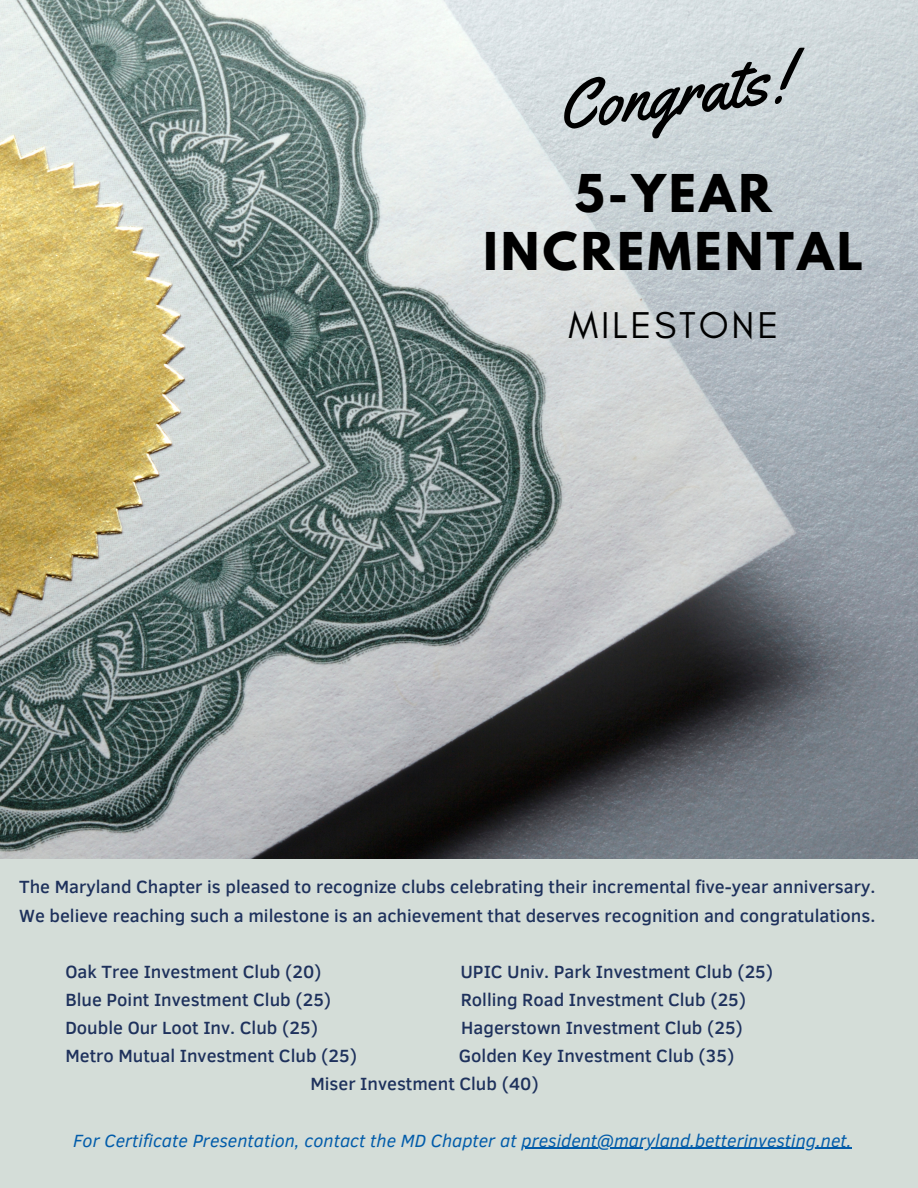
<style>
.page{position:relative;width:918px;height:1188px;background:#fff}
.page>*{position:absolute;margin:0;border:0;box-sizing:border-box;transform-origin:0 0}
.t1{font:68.7px "Yellowtail";color:#000}
.t2{font:700 46.2px/57.3px "League Spartan";letter-spacing:.075em;color:#000;text-align:center}
.t3{font:38.1px "Glacial Indifference";letter-spacing:.075em;color:#000}
.t4{font:500 18.15px/28.2px "Clear Sans";color:#1e315c}
.t5{font:italic 18.15px "Clear Sans";color:#025caa}
</style>
<div class="page">
<img style="left:0;top:0;width:918px;height:860px">
<div style="left:0;top:860px;width:918px;height:328px;background:#d4ddd8"></div>
<hr style="left:522px;top:1148px;width:330px;height:1px;background:#025caa">
<p class="t1" style="left:552px;top:63px;width:235px;rotate:-7deg">Congrats!</p>
<p class="t2" style="left:484px;top:171px;width:381px">5-YEAR<br>INCREMENTAL</p>
<p class="t3" style="left:568px;top:302px;width:212px">MILESTONE</p>
<p class="t4" style="left:19px;top:872px;width:858px">The Maryland Chapter is pleased to recognize clubs celebrating their incremental five-year anniversary.<br>We believe reaching such a milestone is an achievement that deserves recognition and congratulations.</p>
<p class="t4" style="left:65px;top:956px;width:258px">Oak Tree Investment Club (20)</p>
<p class="t4" style="left:460px;top:956px;width:314px">UPIC Univ. Park Investment Club (25)</p>
<p class="t4" style="left:65px;top:984px;width:267px">Blue Point Investment Club (25)</p>
<p class="t4" style="left:461px;top:984px;width:287px">Rolling Road Investment Club (25)</p>
<p class="t4" style="left:65px;top:1013px;width:254px">Double Our Loot Inv. Club (25)</p>
<p class="t4" style="left:461px;top:1013px;width:283px">Hagerstown Investment Club (25)</p>
<p class="t4" style="left:65px;top:1041px;width:293px">Metro Mutual Investment Club (25)</p>
<p class="t4" style="left:459px;top:1041px;width:277px">Golden Key Investment Club (35)</p>
<p class="t4" style="left:310px;top:1069px;width:230px">Miser Investment Club (40)</p>
<p class="t5" style="left:73px;top:1127px;width:780px">For Certificate Presentation, contact the MD Chapter at president@maryland.betterinvesting.net.</p>
</div>
